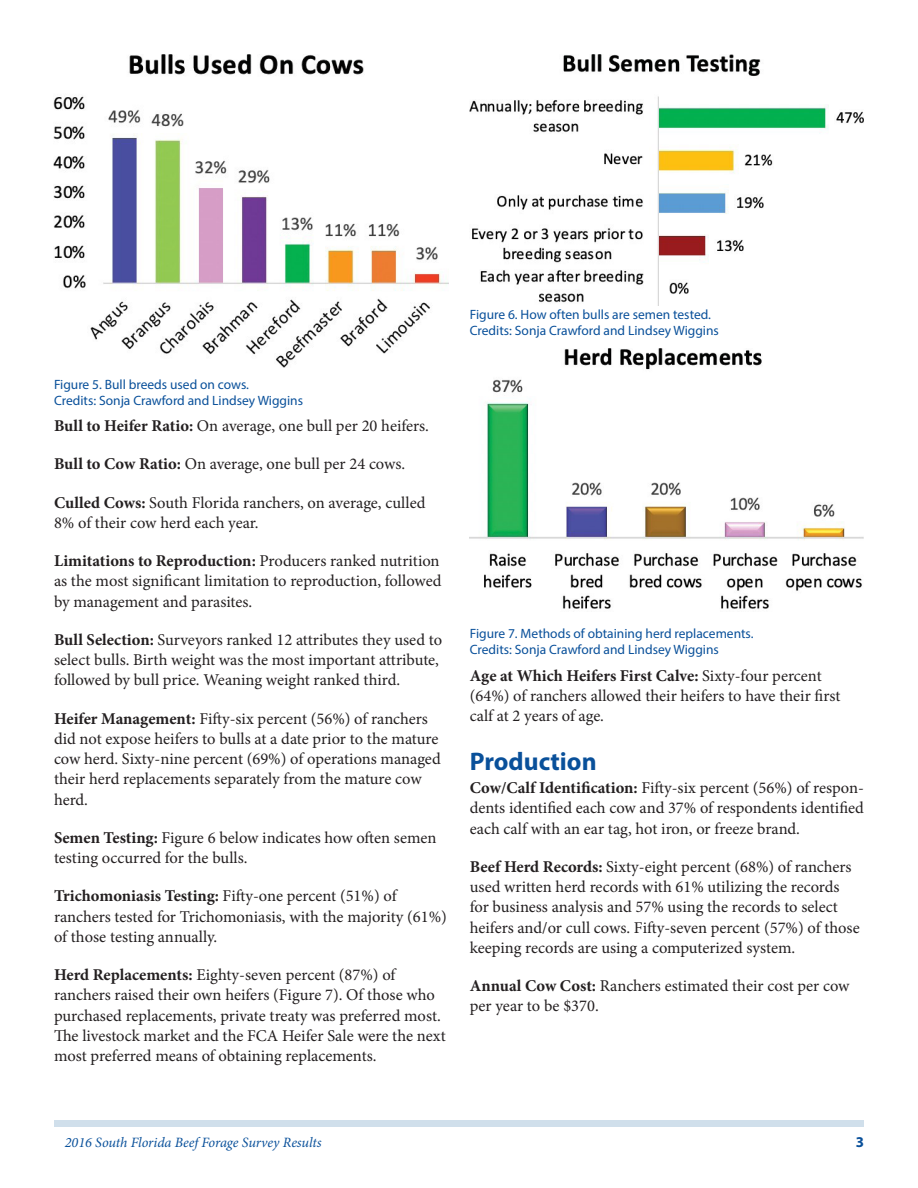
<style>
.page{position:relative;width:918px;height:1188px;background:#fff}
.page>*{position:absolute;margin:0;border:0;box-sizing:border-box;transform-origin:0 0}
.SectionHeading0{font:700 25.5px "Myriad Pro";color:#09509a}
.Paragraph{font:16.5px/20.2px "Minion Pro";color:#231f20}
.t1{font:700 15px "Myriad Pro";color:#09509a}
.RunningTitleItalics{font:italic 14.25px "Minion Pro";letter-spacing:-.005em;color:#09509a}
.t2{font:13.5px/16.5px "Myriad Pro";color:#09509a}
.s1{font-weight:700}
</style>
<div class="page">
<div style="left:54px;top:1120px;width:810px;height:7px;background:#d0dfeb"></div>
<img style="left:54px;top:54px;width:394px;height:314px">
<img style="left:470px;top:54px;width:394px;height:251px">
<img style="left:470px;top:348px;width:394px;height:261px">
<p class="t2" style="left:54px;top:376px;width:251px">Figure 5. Bull breeds used on cows.<br>Credits: Sonja Crawford and Lindsey Wiggins</p>
<p class="Paragraph" style="left:54px;top:416px;width:377px"><span class="s1">Bull to Heifer Ratio:</span> On average, one bull per 20 heifers.</p>
<p class="Paragraph" style="left:54px;top:454px;width:353px"><span class="s1">Bull to Cow Ratio:</span> On average, one bull per 24 cows.</p>
<p class="Paragraph" style="left:54px;top:492px;width:373px"><span class="s1">Culled Cows:</span> South Florida ranchers, on average, culled<br>8% of their cow herd each year.</p>
<p class="Paragraph" style="left:54px;top:551px;width:389px;text-align:justify"><span class="s1">Limitations to Reproduction:</span> Producers ranked nutrition as the most significant limitation to reproduction, followed by management and parasites.</p>
<p class="Paragraph" style="left:54px;top:629px;width:390px"><span class="s1">Bull Selection:</span> Surveyors ranked 12 attributes they used to select bulls. Birth weight was the most important attribute, followed by bull price. Weaning weight ranked third.</p>
<p class="Paragraph" style="left:54px;top:708px;width:388px"><span class="s1">Heifer Management:</span> Fifty-six percent (56%) of ranchers did not expose heifers to bulls at a date prior to the mature cow herd. Sixty-nine percent (69%) of operations managed their herd replacements separately from the mature cow herd.</p>
<p class="Paragraph" style="left:54px;top:827px;width:384px"><span class="s1">Semen Testing:</span> Figure 6 below indicates how often semen testing occurred for the bulls.</p>
<p class="Paragraph" style="left:54px;top:886px;width:394px"><span class="s1">Trichomoniasis Testing:</span> Fifty-one percent (51%) of ranchers tested for Trichomoniasis, with the majority (61%) of those testing annually.</p>
<p class="Paragraph" style="left:54px;top:965px;width:393px"><span class="s1">Herd Replacements:</span> Eighty-seven percent (87%) of ranchers raised their own heifers (Figure 7). Of those who purchased replacements, private treaty was preferred most.<br>The livestock market and the FCA Heifer Sale were the next most preferred means of obtaining replacements.</p>
<p class="t2" style="left:470px;top:306px;width:251px">Figure 6. How often bulls are semen tested.<br>Credits: Sonja Crawford and Lindsey Wiggins</p>
<p class="t2" style="left:470px;top:625px;width:285px">Figure 7. Methods of obtaining herd replacements.<br>Credits: Sonja Crawford and Lindsey Wiggins</p>
<p class="Paragraph" style="left:470px;top:665px;width:372px"><span class="s1">Age at Which Heifers First Calve:</span> Sixty-four percent (64%) of ranchers allowed their heifers to have their first calf at 2 years of age.</p>
<p class="SectionHeading0" style="left:470px;top:744px;width:128px">Production</p>
<p class="Paragraph" style="left:470px;top:778px;width:396px;text-align:justify"><span class="s1">Cow/Calf Identification:</span> Fifty-six percent (56%) of respon&shy;dents identified each cow and 37% of respondents identified each calf with an ear tag, hot iron, or freeze brand.</p>
<p class="Paragraph" style="left:470px;top:857px;width:392px"><span class="s1">Beef Herd Records:</span> Sixty-eight percent (68%) of ranchers used written herd records with 61% utilizing the records for business analysis and 57% using the records to select heifers and/or cull cows. Fifty-seven percent (57%) of those keeping records are using a computerized system.</p>
<p class="Paragraph" style="left:470px;top:976px;width:381px"><span class="s1">Annual Cow Cost:</span> Ranchers estimated their cost per cow per year to be $370.</p>
<p class="RunningTitleItalics" style="left:65px;top:1133px;width:258px">2016 South Florida Beef Forage Survey Results</p>
<p class="t1" style="left:856px;top:1133px;width:10px">3</p>
</div>
